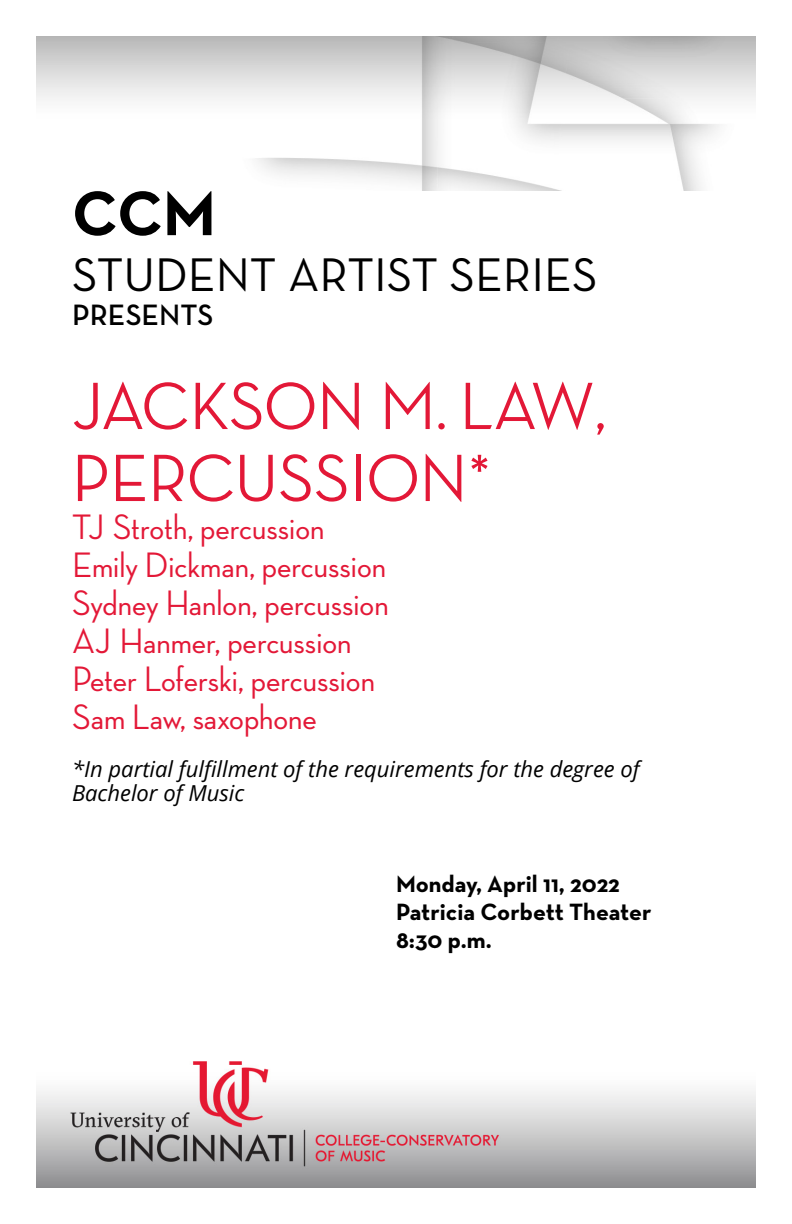
<style>
.page{position:relative;width:792px;height:1224px;background:#fff}
.page>*{position:absolute;margin:0;border:0;box-sizing:border-box;transform-origin:0 0}
.Concert_Title{font:500 68px/72px "Neutra Disp";color:#e31837}
.Page_Intro{font:700 64px "Neutra Text";color:#000}
.Page_Intro-2{font:48px "Neutra Text";color:#000}
.Concert_Title-2{font:500 36px "Neutra Disp";color:#e31837}
.Page_Intro-3{font:600 30px "Neutra Text";color:#000}
.Date_Venue_Time{font:700 24px "Neutra Text";color:#000}
.Concert_Title-3{font:italic 22px "Open Sans";color:#000}
</style>
<div class="page">
<img style="left:36px;top:36px;width:720px;height:154px">
<img style="left:36px;top:1061px;width:720px;height:127px">
<h1 class="Page_Intro" style="left:72px;top:173px;width:145px">CCM</h1>
<h1 class="Page_Intro-2" style="left:72px;top:246px;width:527px">STUDENT ARTIST SERIES</h1>
<h1 class="Page_Intro-3" style="left:72px;top:297px;width:143px">PRESENTS</h1>
<h1 class="Concert_Title" style="left:72px;top:370px;width:536px">JACKSON M. LAW,<br>PERCUSSION*</h1>
<h1 class="Concert_Title-2" style="left:72px;top:507px;width:254px">TJ Stroth, percussion</h1>
<h1 class="Concert_Title-2" style="left:72px;top:545px;width:316px">Emily Dickman, percussion</h1>
<h1 class="Concert_Title-2" style="left:72px;top:583px;width:318px">Sydney Hanlon, percussion</h1>
<h1 class="Concert_Title-2" style="left:72px;top:621px;width:281px">AJ Hanmer, percussion</h1>
<h1 class="Concert_Title-2" style="left:72px;top:659px;width:305px">Peter Loferski, percussion</h1>
<h1 class="Concert_Title-2" style="left:72px;top:697px;width:247px">Sam Law, saxophone</h1>
<h1 class="Concert_Title-3" style="left:72px;top:754px;width:569px">*In partial fulfillment of the requirements for the degree of</h1>
<h1 class="Concert_Title-3" style="left:72px;top:778px;width:174px">Bachelor of Music</h1>
<h3 class="Date_Venue_Time" style="left:396px;top:869px;width:225px">Monday, April 11, 2022</h3>
<h3 class="Date_Venue_Time" style="left:396px;top:897px;width:257px">Patricia Corbett Theater</h3>
<h3 class="Date_Venue_Time" style="left:396px;top:925px;width:97px">8:30 p.m.</h3>
</div>
